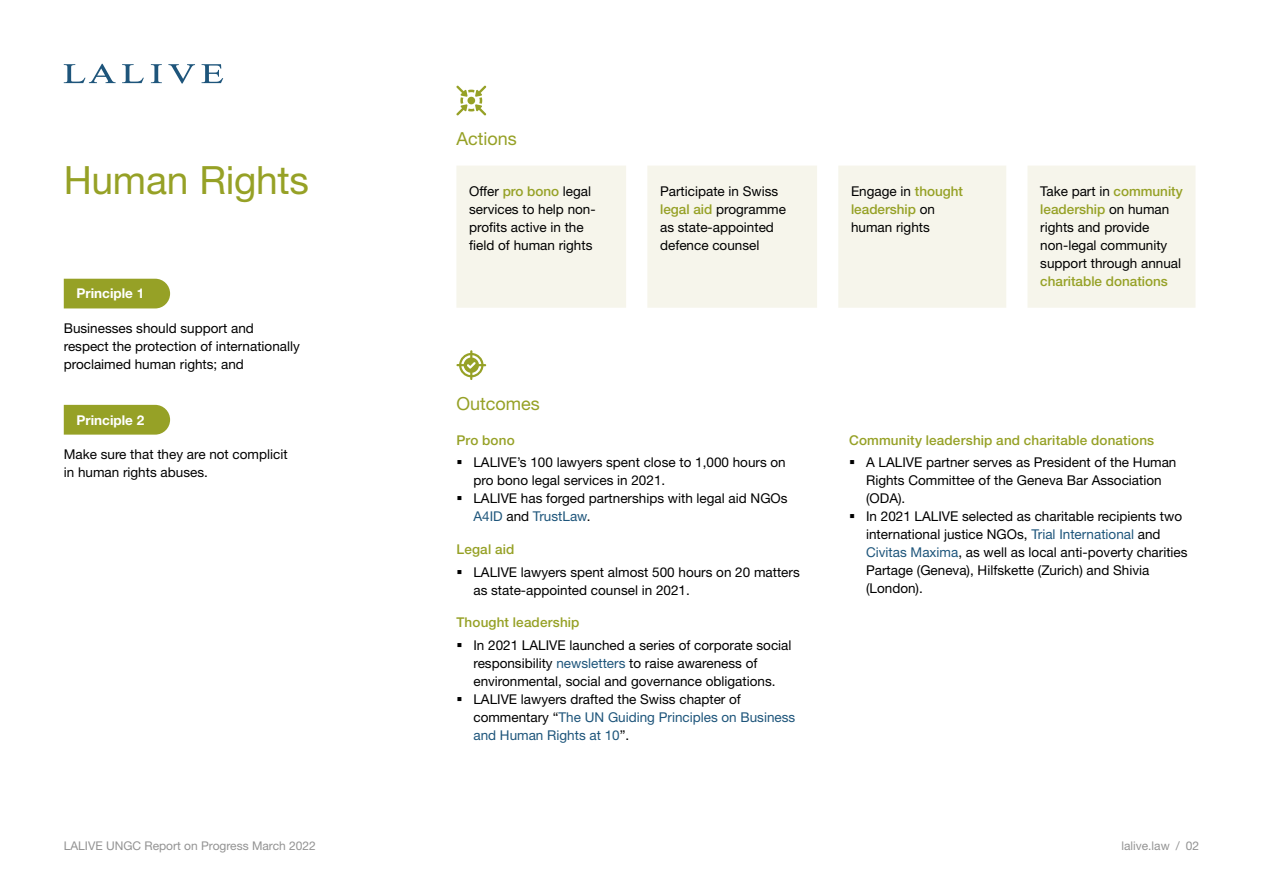
<style>
.page{position:relative;width:1263px;height:893px;background:#fff}
.page>*{position:absolute;margin:0;border:0;box-sizing:border-box;transform-origin:0 0}
.t1{font:39px "Helvetica Neue LT Std";letter-spacing:-.01em;color:#96a126}
.t2{font:18px "Helvetica Neue LT Std";color:#96a126}
.t3{font:13.5px/18px "Helvetica Neue LT Std";color:#000}
.t4{font:500 13.5px "Helvetica Neue LT Std";letter-spacing:.01em;color:#96a126}
.t5{font:700 13.5px "Helvetica Neue LT Std";color:#fff}
.t6{font:12px "Helvetica Neue LT Std";color:#939393}
.s1{font-weight:500;color:#96a126}
.s2{color:#1e557b}
</style>
<div class="page">
<svg style="left:64px;top:64px;width:52px;height:19px"></svg>
<svg style="left:122px;top:64px;width:22px;height:19px"></svg>
<svg style="left:151px;top:64px;width:11px;height:19px"></svg>
<svg style="left:168px;top:64px;width:27px;height:20px"></svg>
<svg style="left:202px;top:64px;width:21px;height:19px"></svg>
<div style="left:64px;top:279px;width:106px;height:29px;background:#96a126"></div>
<div style="left:64px;top:405px;width:106px;height:30px;background:#96a126"></div>
<svg style="left:456px;top:86px;width:30px;height:30px"></svg>
<svg style="left:456px;top:350px;width:30px;height:30px"></svg>
<svg style="left:456px;top:166px;width:739px;height:142px;background:#f6f5ec"></svg>
<h1 class="t1" style="left:64px;top:157px;width:247px">Human Rights</h1>
<p class="t5" style="left:77px;top:285px;width:69px">Principle 1</p>
<p class="t3" style="left:64px;top:319px;width:238px">Businesses should support and respect the protection of internationally proclaimed human rights; and</p>
<p class="t5" style="left:77px;top:411px;width:69px">Principle 2</p>
<p class="t3" style="left:64px;top:445px;width:225px">Make sure that they are not complicit in human rights abuses.</p>
<h2 class="t2" style="left:456px;top:128px;width:62px">Actions</h2>
<p class="t3" style="left:469px;top:182px;width:128px">Offer <span class="s1">pro bono</span> legal services to help non&shy;profits active in the field of human rights</p>
<p class="t3" style="left:660px;top:182px;width:127px">Participate in Swiss <span class="s1">legal aid</span> programme as state-appointed defence counsel</p>
<p class="t3" style="left:851px;top:182px;width:114px">Engage in <span class="s1">thought leadership</span> on human rights</p>
<p class="t3" style="left:1040px;top:182px;width:144px">Take part in <span class="s1">community leadership</span> on human rights and provide non-legal community support through annual</p>
<p class="t4" style="left:1040px;top:274px;width:129px">charitable donations</p>
<h2 class="t2" style="left:456px;top:393px;width:85px">Outcomes</h2>
<p class="t4" style="left:456px;top:432px;width:60px">Pro bono</p>
<p class="t3" style="left:473px;top:453px;width:316px">LALIVE’s 100 lawyers spent close to 1,000 hours on pro bono legal services in 2021.<br>LALIVE has forged partnerships with legal aid NGOs <span class="s2">A4ID</span> and <span class="s2">TrustLaw</span>.</p>
<p class="t4" style="left:456px;top:541px;width:59px">Legal aid</p>
<p class="t3" style="left:473px;top:562px;width:328px">LALIVE lawyers spent almost 500 hours on 20 matters as state-appointed counsel in 2021.</p>
<p class="t4" style="left:456px;top:614px;width:125px">Thought leadership</p>
<p class="t3" style="left:473px;top:636px;width:323px">In 2021 LALIVE launched a series of corporate social responsibility <span class="s2">newsletters</span> to raise awareness of environmental, social and governance obligations.<br>LALIVE lawyers drafted the Swiss chapter of commentary “<span class="s2">The UN Guiding Principles on Business and Human Rights at 10</span>”.</p>
<p class="t4" style="left:849px;top:432px;width:307px">Community leadership and charitable donations</p>
<p class="t3" style="left:866px;top:453px;width:323px">A LALIVE partner serves as President of the Human Rights Committee of the Geneva Bar Association (ODA).<br>In 2021 LALIVE selected as charitable recipients two international justice NGOs, <span class="s2">Trial International</span> and <span class="s2">Civitas Maxima</span>, as well as local anti-poverty charities Partage (Geneva), Hilfskette (Zurich) and Shivia (London).</p>
<p class="t6" style="left:64px;top:839px;width:254px">LALIVE UNGC Report on Progress March 2022</p>
<p class="t6" style="left:1121px;top:839px;width:79px">lalive.law / 02</p>
</div>
